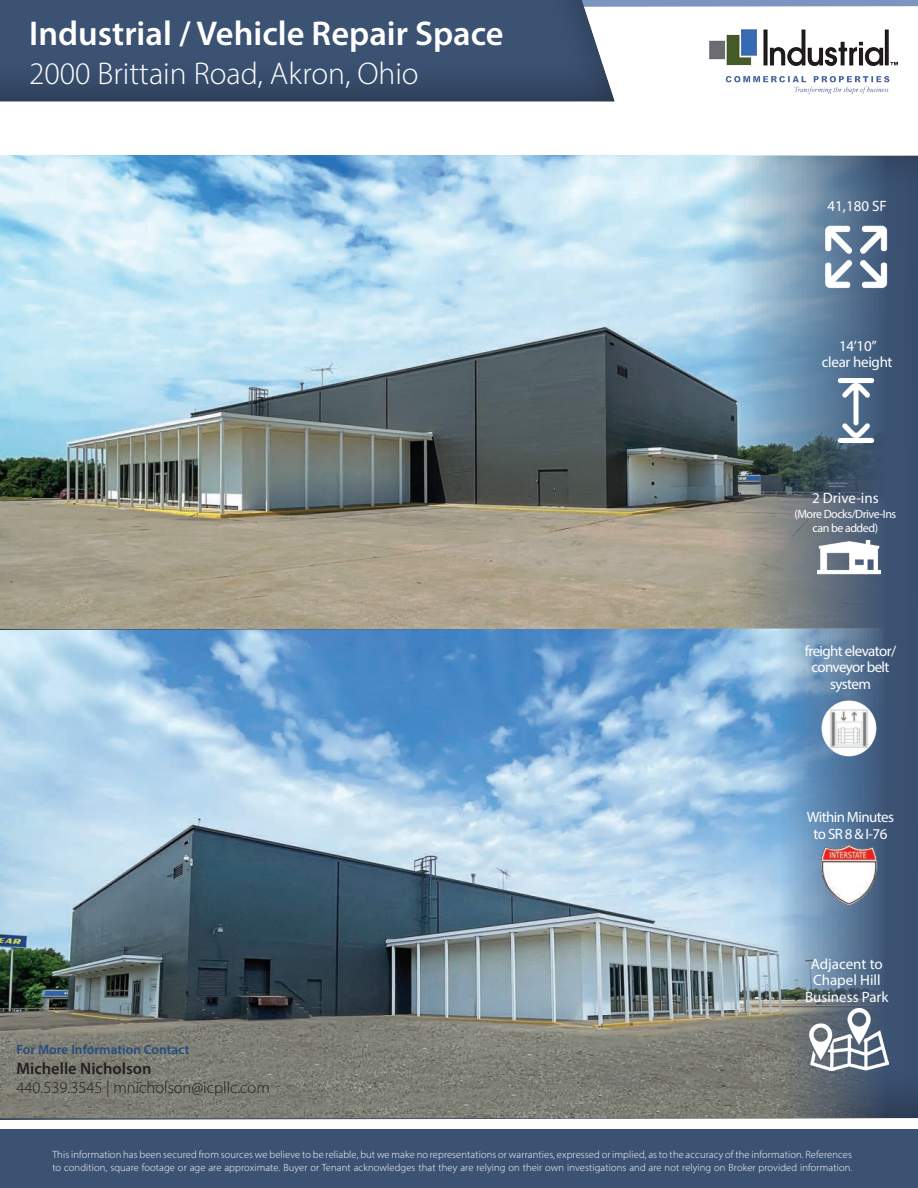
<style>
.page{position:relative;width:918px;height:1188px;background:#fff}
.page>*{position:absolute;margin:0;border:0;box-sizing:border-box;transform-origin:0 0}
.t1{font:600 34.5px "Myriad Pro";color:#fff}
.t2{font:300 31.5px "Myriad Pro";color:#fff}
.t3{font:300 16.5px "Myriad Pro";color:#231f20}
.t4{font:600 16.5px "Myriad Devanagari";color:#231f20}
.t5{font:15px/16.5px "Myriad Pro";letter-spacing:-.04em;color:#fff;text-align:center}
.t6{font:15px/16.5px "Myriad Pro";color:#fff;text-align:center}
.t7{font:15px/16.5px "Myriad Pro";letter-spacing:-.02em;color:#fff;text-align:center}
.t8{font:600 13.5px "Myriad Devanagari";color:#254c81}
.t9{font:12px/13.5px "Myriad Pro";letter-spacing:-.04em;color:#fff;text-align:center}
.t10{font:300 10.5px/12.6px "Myriad Pro";letter-spacing:.01em;color:#fff}
.s1{font-size:9px}
</style>
<div class="page">
<div style="left:0;top:153px;width:918px;height:971px;background:#231f20;opacity:.5"></div>
<img style="left:0;top:155px;width:884px;height:963px">
<svg style="left:581px;top:0;width:337px;height:162px"></svg>
<div style="left:0;top:1130px;width:918px;height:58px;background:#3b5273"></div>
<img style="left:824px;top:225px;width:63px;height:63px">
<img style="left:824px;top:378px;width:63px;height:64px">
<img style="left:817px;top:541px;width:63px;height:33px">
<img style="left:817px;top:698px;width:63px;height:59px">
<img style="left:806px;top:840px;width:85px;height:69px">
<img style="left:810px;top:1008px;width:78px;height:63px">
<div style="left:0;top:0;width:617px;height:106px;background:#231f20;opacity:.5"></div>
<img style="left:710px;top:30px;width:188px;height:63px">
<h1 class="t1" style="left:29px;top:11px;width:476px">Industrial / Vehicle Repair Space</h1>
<h2 class="t2" style="left:29px;top:55px;width:391px">2000 Brittain Road, Akron, Ohio</h2>
<p class="t8" style="left:16px;top:1041px;width:175px">For More Information Contact</p>
<h3 class="t4" style="left:16px;top:1058px;width:137px">Michelle Nicholson</h3>
<h3 class="t3" style="left:16px;top:1078px;width:255px">440.539.3545 | mnicholson@icpllc.com</h3>
<h3 class="t7" style="left:828px;top:198px;width:61px">41,180 SF</h3>
<h3 class="t7" style="left:822px;top:337px;width:72px">14’10”<br>clear height</h3>
<h3 class="t6" style="left:812px;top:490px;width:68px">2 Drive-ins</h3>
<p class="t9" style="left:794px;top:507px;width:103px">(More Docks/Drive-Ins can be added)</p>
<h3 class="t5" style="left:805px;top:642px;width:93px">freight elevator/ conveyor belt system</h3>
<h3 class="t5" style="left:807px;top:809px;width:89px">Within Minutes to SR 8 &amp; I-76</h3>
<h3 class="t6" style="left:805px;top:955px;width:85px">Adjacent to<br>Chapel Hill<br>Business Park</h3>
<p class="t10" style="left:52px;top:1148px;width:801px">This information has been secured from sources we believe to be reliable, but we make no representations or warranties, expressed or implied, as to the accuracy of the information. References to condition, square footage or age are approximate. Buyer or Tenant acknowledges that they are relying on their own investigations and are not relying on Broker provided information<span class="s1">.</span></p>
</div>
